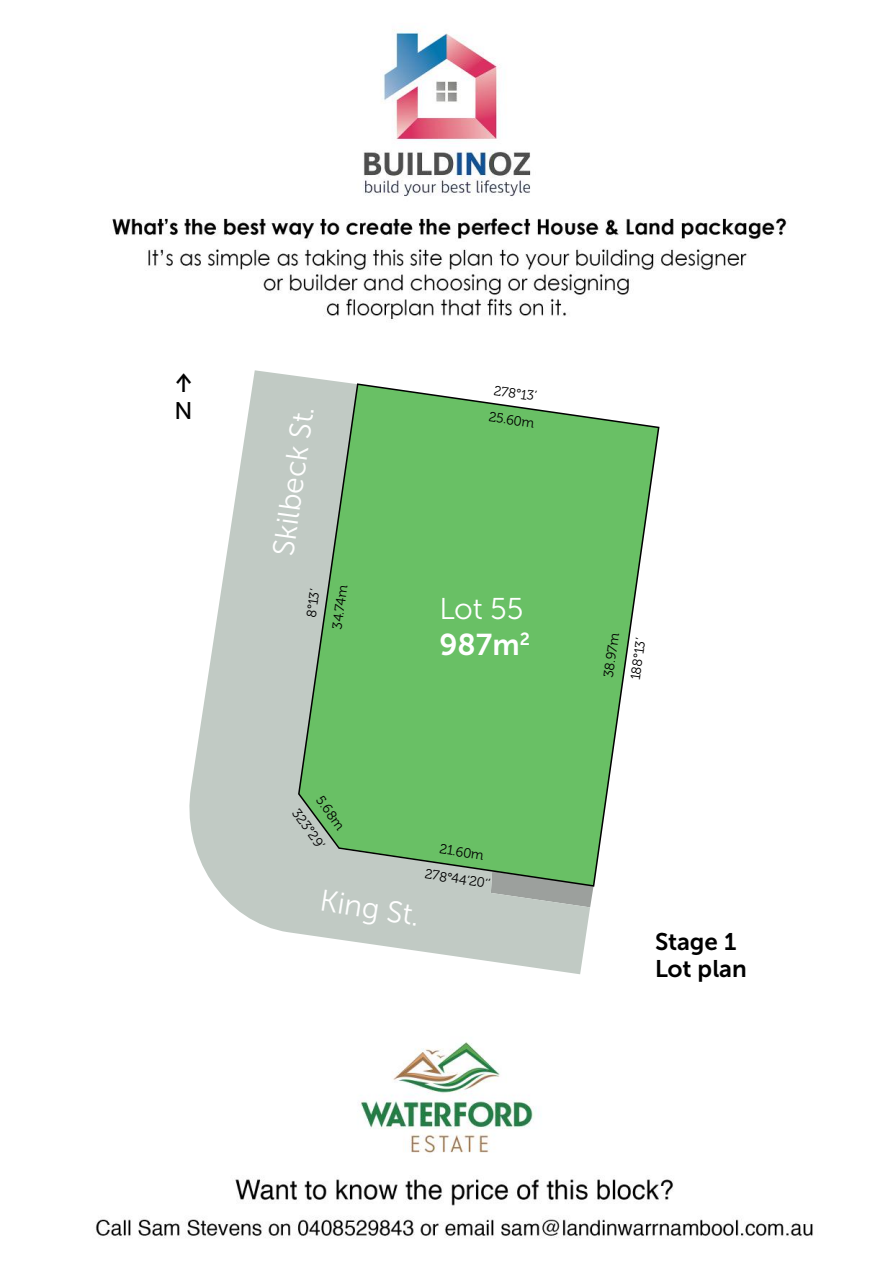
<style>
.page{position:relative;width:893px;height:1263px;background:#fff}
.page>*{position:absolute;margin:0;border:0;box-sizing:border-box;transform-origin:0 0}
.t1{font:30px "Museo Sans Cyrl 300";color:#fff}
.t2{font:30px "Museo Sans Cyrl 700";color:#fff}
.t3{font:24px/27px "Museo Sans Cyrl 700";color:#000}
.t4{font:24px "ALS Direct";color:#000}
.t5{font:24px "Museo Sans Cyrl 500";color:#000}
.t6{font:13.5px/27px "Museo Cyrl 300";color:#000}
</style>
<div class="page">
<img style="left:95px;top:30px;width:718px;height:1208px">
<svg style="left:180px;top:370px;width:410px;height:604px;fill:#c1cac4"></svg>
<svg style="left:297px;top:382px;width:363px;height:506px;background:#83c580"></svg>
<h2 class="t4" style="left:175px;top:370px;width:19px">↑</h2>
<h2 class="t5" style="left:175px;top:398px;width:20px">N</h2>
<h1 class="t1" style="left:267px;top:553px;width:152px;rotate:-82deg">Skilbeck St.</h1>
<p class="t6" style="left:297px;top:623px;width:46px;text-align:center;rotate:-82deg">8°13’<br>34.74m</p>
<p class="t6" style="left:495px;top:377px;width:47px;rotate:8deg">278°13’<br>25.60m</p>
<h1 class="t1" style="left:439px;top:593px;width:85px">Lot 55</h1>
<h1 class="t2" style="left:439px;top:628px;width:92px">987m<sup>2</sup></h1>
<p class="t6" style="left:328px;top:787px;width:47px;rotate:54deg">5.68m<br>323°29’</p>
<h1 class="t1" style="left:323px;top:884px;width:101px;rotate:9deg">King St.</h1>
<p class="t6" style="left:431px;top:834px;width:67px;text-align:center;rotate:9deg">21.60m<br>278°44’20’’</p>
<p class="t6" style="left:595px;top:675px;width:46px;rotate:-82deg">38.97m<br>188°13’</p>
<h2 class="t3" style="left:655px;top:928px;width:93px">Stage 1<br>Lot plan</h2>
</div>
